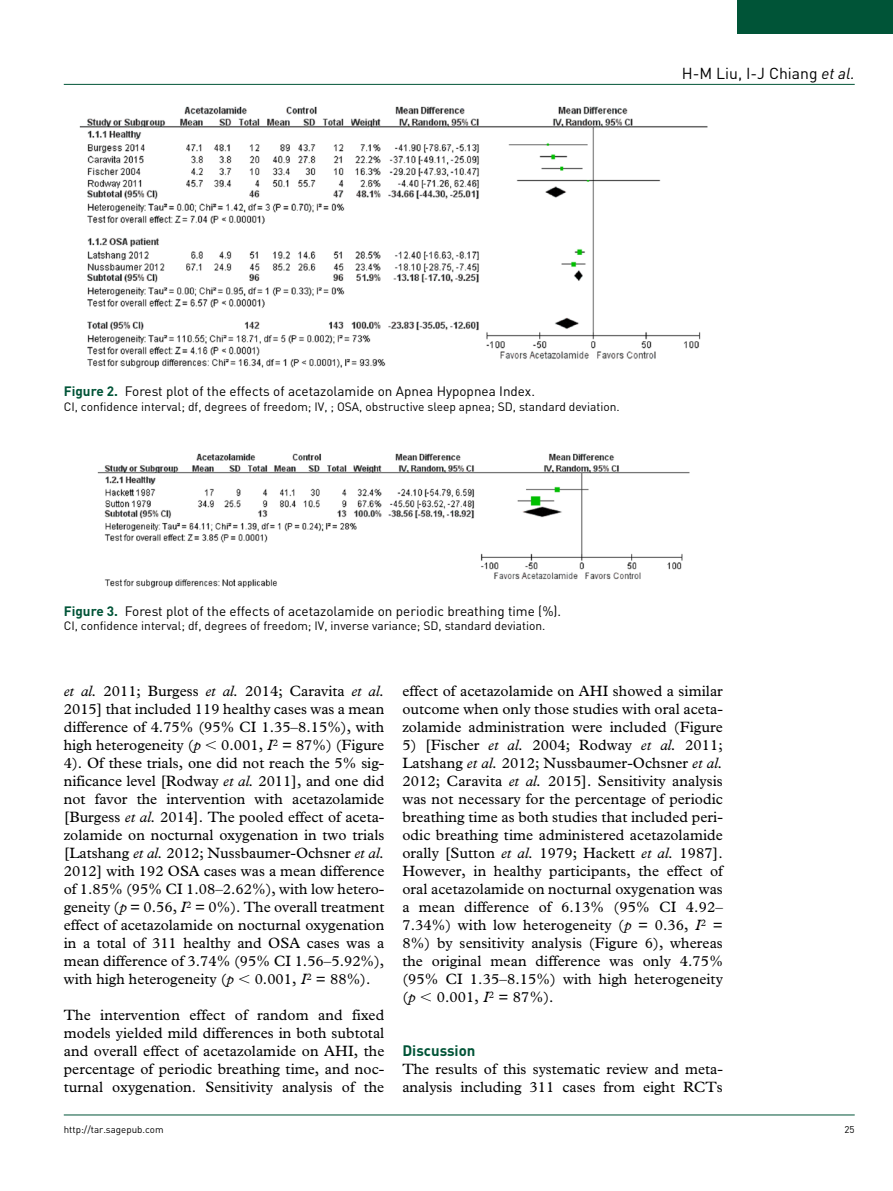
<style>
.page{position:relative;width:893px;height:1191px;background:#fff}
.page>*{position:absolute;margin:0;border:0;box-sizing:border-box;transform-origin:0 0}
.t1{font:15.75px "DIN";color:#000}
.t2{font:15px/18px "Plantin Std";color:#000;text-align:justify}
.t3{font:700 15px "DIN";color:#005437}
.t4{font:13.5px "DIN";color:#000}
.t5{font:12px "DIN";color:#000}
.t6{font:9.75px "DIN";color:#000}
.s1{font-style:italic}
.s2{font-weight:700;color:#005437}
</style>
<div class="page">
<hr style="left:64px;top:84px;width:791px;height:1px;background:#005437">
<hr style="left:64px;top:1114px;width:791px;height:1px;background:#005437">
<div style="left:738px;top:0;width:155px;height:34px;background:#005437"></div>
<img style="left:79px;top:106px;width:629px;height:262px">
<img style="left:97px;top:453px;width:593px;height:135px">
<p class="t1" style="left:682px;top:63px;width:174px">H-M Liu, I-J Chiang <span class="s1">et al.</span></p>
<p class="t4" style="left:64px;top:383px;width:473px"><span class="s2">Figure 2.</span> Forest plot of the effects of acetazolamide on Apnea Hypopnea Index.</p>
<p class="t5" style="left:64px;top:399px;width:557px">CI, confidence interval; df, degrees of freedom; IV, ; OSA, obstructive sleep apnea; SD, standard deviation.</p>
<p class="t4" style="left:64px;top:602px;width:499px"><span class="s2">Figure 3.</span> Forest plot of the effects of acetazolamide on periodic breathing time (%).</p>
<p class="t5" style="left:64px;top:618px;width:483px">CI, confidence interval; df, degrees of freedom; IV, inverse variance; SD, standard deviation.</p>
<p class="t2" style="left:64px;top:682px;width:322px"><span class="s1">et al.</span> 2011; Burgess <span class="s1">et al.</span> 2014; Caravita <span class="s1">et al.<br></span>2015] that included 119 healthy cases was a mean difference of 4.75% (95% CI 1.35–8.15%), with high heterogeneity (<span class="s1">p</span></p>
<p class="t2" style="left:64px;top:736px;width:322px;text-indent:157px">0.001, <span class="s1">I</span><sup>2</sup> = 87%) (Figure 4). Of these trials, one did not reach the 5% sig&shy;nificance level [Rodway <span class="s1">et al.</span> 2011], and one did not favor the intervention with acetazolamide [Burgess <span class="s1">et al.</span> 2014]. The pooled effect of aceta&shy;zolamide on nocturnal oxygenation in two trials [Latshang <span class="s1">et al.</span> 2012; Nussbaumer-Ochsner <span class="s1">et al.<br></span>2012] with 192 OSA cases was a mean difference of 1.85% (95% CI 1.08–2.62%), with low hetero&shy;geneity (<span class="s1">p</span> = 0.56, <span class="s1">I</span><sup>2</sup> = 0%). The overall treatment effect of acetazolamide on nocturnal oxygenation in a total of 311 healthy and OSA cases was a mean difference of 3.74% (95% CI 1.56–5.92%), with high heterogeneity (<span class="s1">p</span></p>
<p class="t2" style="left:255px;top:970px;width:117px">0.001, <span class="s1">I</span><sup>2</sup> = 88%).</p>
<p class="t2" style="left:64px;top:1006px;width:322px">The intervention effect of random and fixed models yielded mild differences in both subtotal and overall effect of acetazolamide on AHI, the percentage of periodic breathing time, and noc&shy;turnal oxygenation. Sensitivity analysis of the</p>
<p class="t2" style="left:402px;top:682px;width:322px">effect of acetazolamide on AHI showed a similar outcome when only those studies with oral aceta&shy;zolamide administration were included (Figure</p>
<p class="t2" style="left:402px;top:736px;width:322px">5) [Fischer <span class="s1">et al.</span> 2004; Rodway <span class="s1">et al.</span> 2011; Latshang <span class="s1">et al.</span> 2012; Nussbaumer-Ochsner <span class="s1">et al.<br></span>2012; Caravita <span class="s1">et al.</span> 2015]. Sensitivity analysis was not necessary for the percentage of periodic breathing time as both studies that included peri&shy;odic breathing time administered acetazolamide orally [Sutton <span class="s1">et al.</span> 1979; Hackett <span class="s1">et al.</span> 1987].<br>However, in healthy participants, the effect of oral acetazolamide on nocturnal oxygenation was a mean difference of 6.13% (95% CI 4.92– 7.34%) with low heterogeneity (<span class="s1">p</span> = 0.36, <span class="s1">I</span><sup>2</sup> = 8%) by sensitivity analysis (Figure 6), whereas the original mean difference was only 4.75% (95% CI 1.35–8.15%) with high heterogeneity (<span class="s1">p</span></p>
<p class="t2" style="left:437px;top:988px;width:118px">0.001, <span class="s1">I</span><sup>2</sup> = 87%).</p>
<p class="t3" style="left:402px;top:1041px;width:75px">Discussion</p>
<p class="t2" style="left:402px;top:1060px;width:322px">The results of this systematic review and meta&shy;analysis including 311 cases from eight RCTs</p>
<p class="t6" style="left:64px;top:1123px;width:101px">http://tar.sagepub.com</p>
<p class="t6" style="left:844px;top:1123px;width:12px">25</p>
</div>
